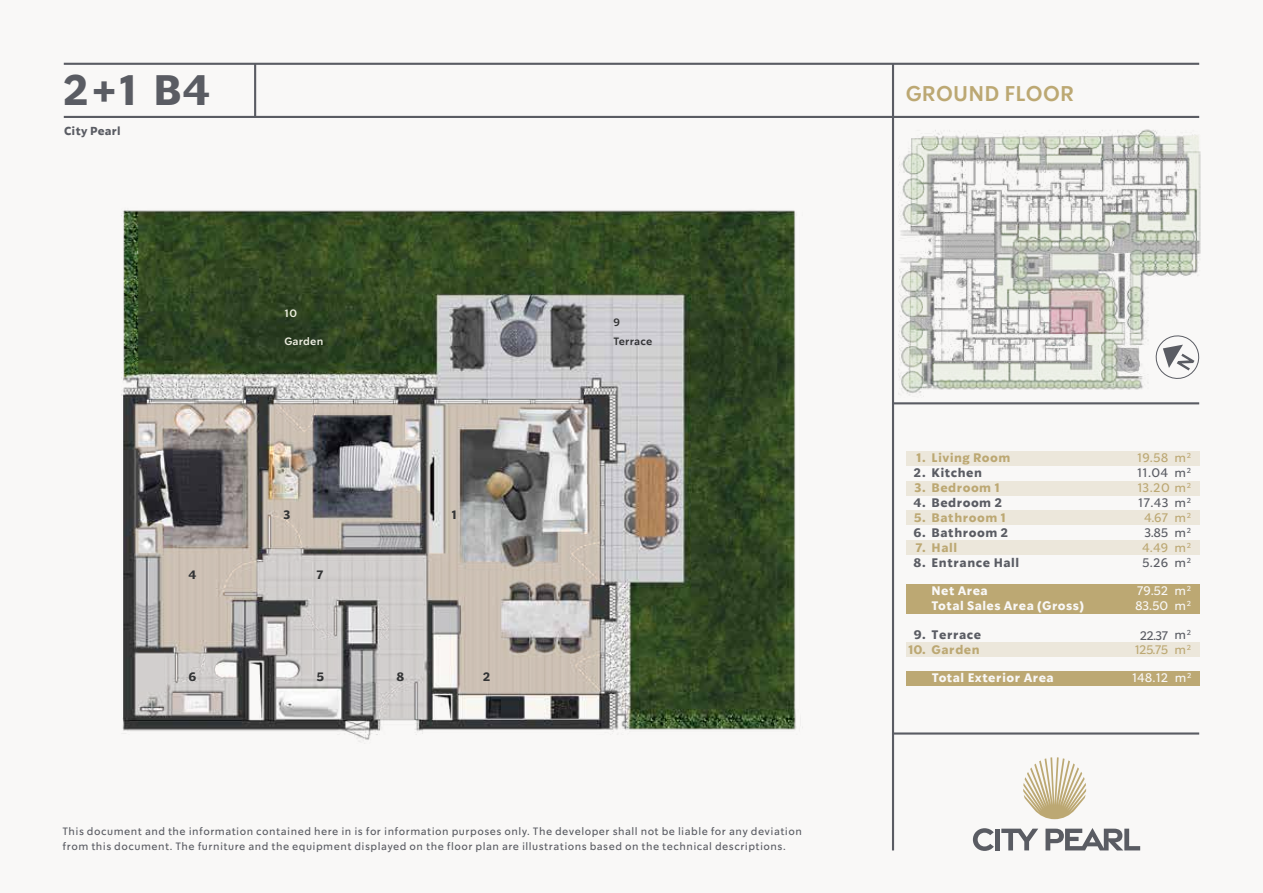
<style>
.page{position:relative;width:1263px;height:893px;background:#fff}
.page>*{position:absolute;margin:0;border:0;box-sizing:border-box;transform-origin:0 0}
.t1{font:700 42px "So Do Sans";color:#5a5c63}
.t2{font:600 21px "So Do Sans";letter-spacing:.015em;color:#bca873}
.t3{font:700 12.15px "So Do Sans";letter-spacing:.045em;color:#5a5c63}
.t4{font:700 12.15px "So Do Sans";letter-spacing:.04em;color:#bca873}
.t5{font:700 12.15px "So Do Sans";letter-spacing:.035em;color:#f9f8f7}
.t6{font:12.15px/15px "So Do Sans";letter-spacing:-.03em;color:#bca873}
.t7{font:12.15px/15px "So Do Sans";color:#5a5c63;text-align:justify}
.t8{font:12.15px "So Do Sans";letter-spacing:-.01em;color:#f9f8f7}
.t9{font:12.15px/15px "So Do Sans";letter-spacing:.02em;color:#5a5c63}
.t10{font:700 12px "So Do Sans";color:#333435}
.t11{font:700 11.4px "So Do Sans";letter-spacing:.015em;color:#5a5c63}
.t12{font:10.5px/15px "So Do Sans";letter-spacing:.045em;color:#5a5c63}
.t13{font:600 10.5px "So Do Sans";letter-spacing:.015em;color:#edeee0}
.t14{font:600 10.5px "So Do Sans";letter-spacing:.015em;color:#333435}
.s1{color:#5a5c63}
.s2{color:#bca873}
</style>
<div class="page">
<img style="left:63px;top:62px;width:1138px;height:789px">
<svg style="left:1045px;top:828px;width:95px;height:22px"></svg>
<svg style="left:973px;top:828px;width:21px;height:23px"></svg>
<div style="left:995px;top:829px;width:5px;height:21px;background:#5a5c63"></div>
<svg style="left:1001px;top:829px;width:37px;height:21px"></svg>
<svg style="left:1023px;top:757px;width:63px;height:62px"></svg>
<hr style="left:64px;top:63px;width:1135px;height:2px;background:#5a5c63">
<hr style="left:64px;top:116px;width:1135px;height:2px;background:#5a5c63">
<hr style="left:893px;top:402px;width:306px;height:2px;background:#5a5c63">
<hr style="left:893px;top:732px;width:306px;height:3px;background:#5a5c63">
<hr style="left:254px;top:64px;width:2px;height:53px;background:#5a5c63">
<hr style="left:892px;top:64px;width:2px;height:786px;background:#5a5c63">
<svg style="left:1153px;top:333px;width:48px;height:48px"></svg>
<div style="left:906px;top:451px;width:293px;height:15px;background:#ece7db"></div>
<div style="left:906px;top:481px;width:293px;height:14px;background:#ece7db"></div>
<div style="left:906px;top:511px;width:293px;height:14px;background:#ece7db"></div>
<div style="left:906px;top:540px;width:293px;height:15px;background:#ece7db"></div>
<div style="left:906px;top:642px;width:293px;height:15px;background:#ece7db"></div>
<div style="left:906px;top:599px;width:293px;height:14px;background:#bca873"></div>
<div style="left:906px;top:584px;width:293px;height:15px;background:#bca873"></div>
<div style="left:906px;top:671px;width:293px;height:14px;background:#bca873"></div>
<h1 class="t1" style="left:63px;top:65px;width:149px">2+1 B4</h1>
<h2 class="t2" style="left:906px;top:81px;width:170px">GROUND FLOOR</h2>
<p class="t11" style="left:64px;top:124px;width:58px">City Pearl</p>
<p class="t13" style="left:285px;top:307px;width:14px">10</p>
<p class="t10" style="left:189px;top:567px;width:9px">4</p>
<p class="t13" style="left:285px;top:335px;width:40px">Garden</p>
<p class="t10" style="left:283px;top:507px;width:9px">3</p>
<p class="t10" style="left:316px;top:567px;width:8px">7</p>
<p class="t10" style="left:451px;top:507px;width:7px">1</p>
<p class="t10" style="left:189px;top:669px;width:9px">6</p>
<p class="t10" style="left:316px;top:669px;width:9px">5</p>
<p class="t10" style="left:483px;top:669px;width:9px">2</p>
<p class="t10" style="left:396px;top:669px;width:9px">8</p>
<p class="t14" style="left:613px;top:316px;width:8px">9</p>
<p class="t14" style="left:613px;top:335px;width:40px">Terrace</p>
<p class="t12" style="left:63px;top:824px;width:741px">This document and the information contained here in is for information purposes only. The developer shall not be liable for any deviation from this document. The furniture and the equipment displayed on the floor plan are illustrations based on the technical descriptions.</p>
<p class="t4" style="left:931px;top:450px;width:80px">Living Room</p>
<p class="t3" style="left:931px;top:465px;width:52px">Kitchen</p>
<p class="t4" style="left:931px;top:480px;width:70px">Bedroom 1</p>
<p class="t3" style="left:931px;top:495px;width:72px">Bedroom 2</p>
<p class="t4" style="left:931px;top:510px;width:76px">Bathroom 1</p>
<p class="t3" style="left:931px;top:525px;width:78px">Bathroom 2</p>
<p class="t4" style="left:931px;top:540px;width:27px">Hall</p>
<p class="t6" style="left:1174px;top:451px;width:18px">m<sup>2 </sup><span class="s1">m</span><sup>2</sup></p>
<p class="t7" style="left:1174px;top:495px;width:18px">m<sup>2 </sup><span class="s2">m</span><sup>2 </sup>m<sup>2 </sup><span class="s2">m</span><sup>2 </sup>m<sup>2</sup></p>
<p class="t6" style="left:1137px;top:451px;width:33px">19.58</p>
<p class="t9" style="left:1137px;top:465px;width:56px">11.04<br><span class="s2">13.20 m</span><sup>2<br></sup>17.43</p>
<p class="t6" style="left:1144px;top:510px;width:25px">4.67</p>
<p class="t7" style="left:1144px;top:525px;width:26px">3.85</p>
<p class="t6" style="left:1142px;top:540px;width:28px">4.49</p>
<p class="t7" style="left:1142px;top:555px;width:27px">5.26</p>
<p class="t4" style="left:916px;top:450px;width:11px">1.</p>
<p class="t3" style="left:914px;top:465px;width:14px">2.</p>
<p class="t4" style="left:914px;top:480px;width:13px">3.</p>
<p class="t3" style="left:914px;top:495px;width:14px">4.</p>
<p class="t4" style="left:914px;top:510px;width:14px">5.</p>
<p class="t3" style="left:913px;top:525px;width:14px">6.</p>
<p class="t4" style="left:915px;top:540px;width:12px">7.</p>
<p class="t3" style="left:913px;top:555px;width:14px">8.</p>
<p class="t3" style="left:931px;top:555px;width:89px">Entrance Hall</p>
<p class="t5" style="left:931px;top:598px;width:154px">Total Sales Area (Gross)</p>
<p class="t8" style="left:1135px;top:598px;width:58px">83.50 m<sup>2</sup></p>
<p class="t5" style="left:931px;top:583px;width:58px">Net Area</p>
<p class="t8" style="left:1137px;top:584px;width:56px">79.52 m<sup>2</sup></p>
<p class="t3" style="left:914px;top:627px;width:69px">9. Terrace</p>
<p class="t7" style="left:1174px;top:627px;width:18px">m<sup>2</sup></p>
<p class="t7" style="left:1140px;top:628px;width:30px">22.37</p>
<p class="t4" style="left:908px;top:642px;width:19px">10.</p>
<p class="t6" style="left:1135px;top:642px;width:58px">125.75 m <sup>2</sup></p>
<p class="t8" style="left:1132px;top:671px;width:38px">148.12</p>
<p class="t4" style="left:931px;top:642px;width:50px">Garden</p>
<p class="t5" style="left:932px;top:670px;width:124px">Total Exterior Area</p>
<p class="t8" style="left:1175px;top:671px;width:18px">m<sup>2</sup></p>
</div>
